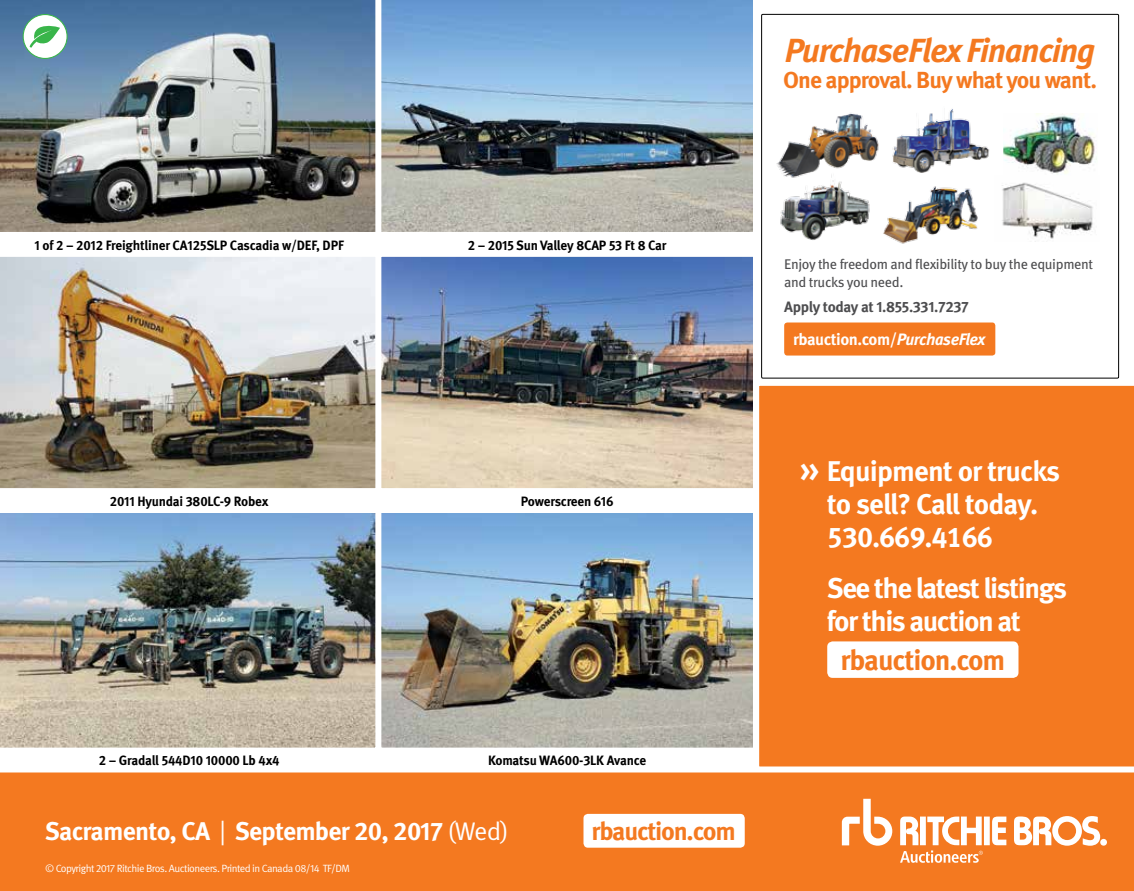
<style>
.page{position:relative;width:1134px;height:891px;background:#fff}
.page>*{position:absolute;margin:0;border:0;box-sizing:border-box;transform-origin:0 0}
.t1{font:italic 700 33.45px "Meta Pro";letter-spacing:-.04em;color:#f47920}
.t2{font:700 28.5px/33px "Meta Pro";letter-spacing:-.045em;color:#fff}
.t3{font:700 28.5px "Meta Pro";letter-spacing:-.04em;color:#f47920}
.t4{font:700 25.5px "Meta Pro";letter-spacing:-.03em;color:#fff}
.t5{font:700 25.5px "Meta Pro";letter-spacing:-.05em;color:#f47920}
.t6{font:700 23.25px "Meta Pro";letter-spacing:-.04em;color:#f47920}
.t7{font:700 16.5px "Meta Pro";letter-spacing:-.03em;color:#fff}
.t8{font:700 15px "Meta Pro";letter-spacing:-.025em;color:#4d4d4f}
.t9{font:14.1px/18px "Meta Pro";letter-spacing:-.025em;color:#4d4d4f}
.t10{font:700 13.5px "Meta Pro";letter-spacing:-.015em;color:#000}
.t11{font:10.5px "Meta Pro";letter-spacing:-.05em;color:#fff}
.s1{font-weight:400}
.s2{font-style:italic}
.s3{font-size:36px}
</style>
<div class="page">
<div style="left:0;top:772px;width:1134px;height:119px;background:#f47920"></div>
<img style="left:0;top:0;width:376px;height:232px">
<svg style="left:381px;top:0;width:372px;height:232px;background:#87a1b5"></svg>
<img style="left:0;top:257px;width:376px;height:232px">
<img style="left:382px;top:258px;width:370px;height:229px">
<div style="left:378px;top:254px;width:378px;height:237px;border:3px solid #fff"></div>
<img style="left:0;top:513px;width:376px;height:235px">
<img style="left:382px;top:514px;width:370px;height:233px">
<div style="left:378px;top:510px;width:378px;height:241px;border:3px solid #fff"></div>
<svg style="left:842px;top:799px;width:50px;height:47px"></svg>
<svg style="left:900px;top:816px;width:207px;height:47px"></svg>
<div style="left:583px;top:814px;width:162px;height:34px;background:#fff;border-radius:4px"></div>
<div style="left:759px;top:385px;width:375px;height:382px;background:#f47920"></div>
<div style="left:827px;top:641px;width:191px;height:37px;background:#fff;border-radius:5px"></div>
<svg style="left:23px;top:14px;width:45px;height:45px"></svg>
<div style="left:784px;top:323px;width:211px;height:33px;background:#f47920;border-radius:3px"></div>
<img style="left:776px;top:113px;width:103px;height:56px">
<img style="left:892px;top:109px;width:97px;height:64px">
<img style="left:1003px;top:113px;width:94px;height:61px">
<img style="left:779px;top:169px;width:91px;height:71px">
<img style="left:883px;top:186px;width:94px;height:58px">
<img style="left:1002px;top:182px;width:91px;height:57px">
<div style="left:761px;top:14px;width:358px;height:364px;border:1px solid #000"></div>
<h1 class="t1" style="left:785px;top:24px;width:312px">PurchaseFlex Financing</h1>
<h3 class="t6" style="left:783px;top:61px;width:316px">One approval. Buy what you want.</h3>
<p class="t10" style="left:34px;top:234px;width:311px">1 of 2 – 2012 Freightliner CA125SLP Cascadia w/DEF, DPF</p>
<p class="t10" style="left:468px;top:234px;width:200px">2 – 2015 Sun Valley 8CAP 53 Ft 8 Car</p>
<p class="t10" style="left:110px;top:490px;width:160px">2011 Hyundai 380LC-9 Robex</p>
<p class="t10" style="left:521px;top:490px;width:94px">Powerscreen 616</p>
<p class="t10" style="left:99px;top:750px;width:182px">2 – Gradall 544D10 10000 Lb 4x4</p>
<p class="t10" style="left:488px;top:750px;width:160px">Komatsu WA600-3LK Avance</p>
<h3 class="t4" style="left:45px;top:812px;width:466px">Sacramento, CA <span class="s1">|</span> September 20, 2017 <span class="s1">(Wed)</span></h3>
<p class="t11" style="left:45px;top:860px;width:306px">© Copyright 2017 Ritchie Bros. Auctioneers. Printed in Canada 08/14 TF/DM</p>
<h3 class="t5" style="left:592px;top:812px;width:146px">rbauction.com</h3>
<p class="t9" style="left:784px;top:254px;width:311px">Enjoy the freedom and flexibility to buy the equipment and trucks you need.</p>
<p class="t8" style="left:784px;top:295px;width:186px">Apply today at 1.855.331.7237</p>
<p class="t7" style="left:793px;top:327px;width:194px">rbauction.com/<span class="s2">PurchaseFlex</span></p>
<h2 class="t2" style="left:827px;top:452px;width:235px;text-indent:-27px"><span class="s3">»</span> Equipment or trucks to sell? Call today.<br>530.669.4166</h2>
<h2 class="t2" style="left:827px;top:569px;width:242px">See the latest listings for this auction at</h2>
<h2 class="t3" style="left:840px;top:637px;width:166px">rbauction.com</h2>
</div>
